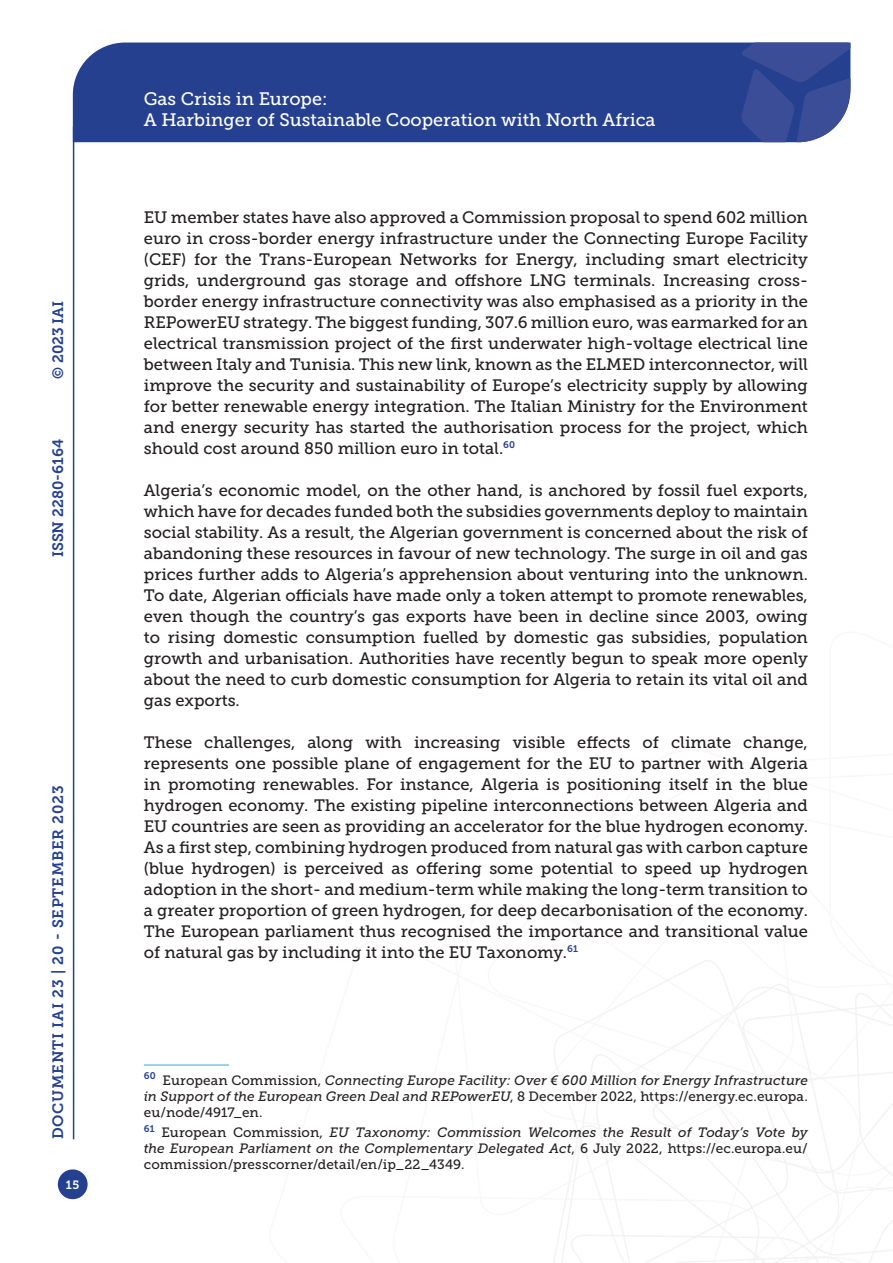
<style>
.page{position:relative;width:893px;height:1263px;background:#fff}
.page>*{position:absolute;margin:0;border:0;box-sizing:border-box;transform-origin:0 0}
.t1{font:18px/21.6px "Museo Slab 500";color:#fff}
.Testo{font:16.5px/21px "Museo Slab 500";color:#231f20;text-align:justify}
.t2{font:15px "Museo Slab 700";letter-spacing:.05em;color:#25408f}
.t3{font:15px "Museo Slab 700";color:#25408f}
.Nota{font:italic 13.5px/16.2px "Museo Slab 500";color:#231f20;text-align:justify}
.t4{font:12px "Museo Slab 700";color:#fff}
.s1{font-style:normal}
</style>
<div class="page">
<svg style="left:553px;top:960px;width:340px;height:303px"></svg>
<div style="left:73px;top:43px;width:668px;height:99px;background:#25408f"></div>
<svg style="left:741px;top:43px;width:109px;height:99px"></svg>
<div style="left:58px;top:1169px;width:30px;height:30px;background:#25408f;border-radius:50%"></div>
<hr style="left:73px;top:126px;width:1px;height:1013px;background:#25408f">
<hr style="left:144px;top:1065px;width:85px;height:1px;background:#39a7cc">
<p class="t2" style="left:50px;top:379px;width:80px;rotate:-90deg">© 2023 IAI</p>
<p class="t3" style="left:50px;top:557px;width:120px;rotate:-90deg">ISSN 2280-6164</p>
<p class="t2" style="left:50px;top:1139px;width:355px;rotate:-90deg">DOCUMENTI IAI 23 | 20 - SEPTEMBER 2023</p>
<p class="t4" style="left:66px;top:1178px;width:15px">15</p>
<p class="t1" style="left:144px;top:88px;width:513px">Gas Crisis in Europe:<br>A Harbinger of Sustainable Cooperation with North Africa</p>
<p class="Testo" style="left:144px;top:207px;width:666px">EU member states have also approved a Commission proposal to spend 602 million euro in cross-border energy infrastructure under the Connecting Europe Facility (CEF) for the Trans-European Networks for Energy, including smart electricity grids, underground gas storage and offshore LNG terminals. Increasing cross&shy;border energy infrastructure connectivity was also emphasised as a priority in the REPowerEU strategy. The biggest funding, 307.6 million euro, was earmarked for an electrical transmission project of the first underwater high-voltage electrical line between Italy and Tunisia. This new link, known as the ELMED interconnector, will improve the security and sustainability of Europe’s electricity supply by allowing for better renewable energy integration. The Italian Ministry for the Environment and energy security has started the authorisation process for the project, which should cost around 850 million euro in total.<sup>60</sup></p>
<p class="Testo" style="left:144px;top:480px;width:666px">Algeria’s economic model, on the other hand, is anchored by fossil fuel exports, which have for decades funded both the subsidies governments deploy to maintain social stability. As a result, the Algerian government is concerned about the risk of abandoning these resources in favour of new technology. The surge in oil and gas prices further adds to Algeria’s apprehension about venturing into the unknown.<br>To date, Algerian officials have made only a token attempt to promote renewables, even though the country’s gas exports have been in decline since 2003, owing to rising domestic consumption fuelled by domestic gas subsidies, population growth and urbanisation. Authorities have recently begun to speak more openly about the need to curb domestic consumption for Algeria to retain its vital oil and gas exports.</p>
<p class="Testo" style="left:144px;top:732px;width:666px">These challenges, along with increasing visible effects of climate change, represents one possible plane of engagement for the EU to partner with Algeria in promoting renewables. For instance, Algeria is positioning itself in the blue hydrogen economy. The existing pipeline interconnections between Algeria and EU countries are seen as providing an accelerator for the blue hydrogen economy.<br>As a first step, combining hydrogen produced from natural gas with carbon capture (blue hydrogen) is perceived as offering some potential to speed up hydrogen adoption in the short- and medium-term while making the long-term transition to a greater proportion of green hydrogen, for deep decarbonisation of the economy.<br>The European parliament thus recognised the importance and transitional value of natural gas by including it into the EU Taxonomy.<sup>61</sup></p>
<p class="Nota" style="left:144px;top:1072px;width:666px"><sup>60</sup> <span class="s1">European Commission,</span> Connecting Europe Facility: Over € 600 Million for Energy Infrastructure in Support of the European Green Deal and REPowerEU<span class="s1">, 8 December 2022, https://energy.ec.europa. eu/node/4917_en.</span></p>
<p class="Nota" style="left:144px;top:1124px;width:666px"><sup>61</sup> <span class="s1">European Commission,</span> EU Taxonomy: Commission Welcomes the Result of Today’s Vote by the European Parliament on the Complementary Delegated Act<span class="s1">, 6 July 2022, https://ec.europa.eu/ commission/presscorner/detail/en/ip_22_4349.</span></p>
</div>
